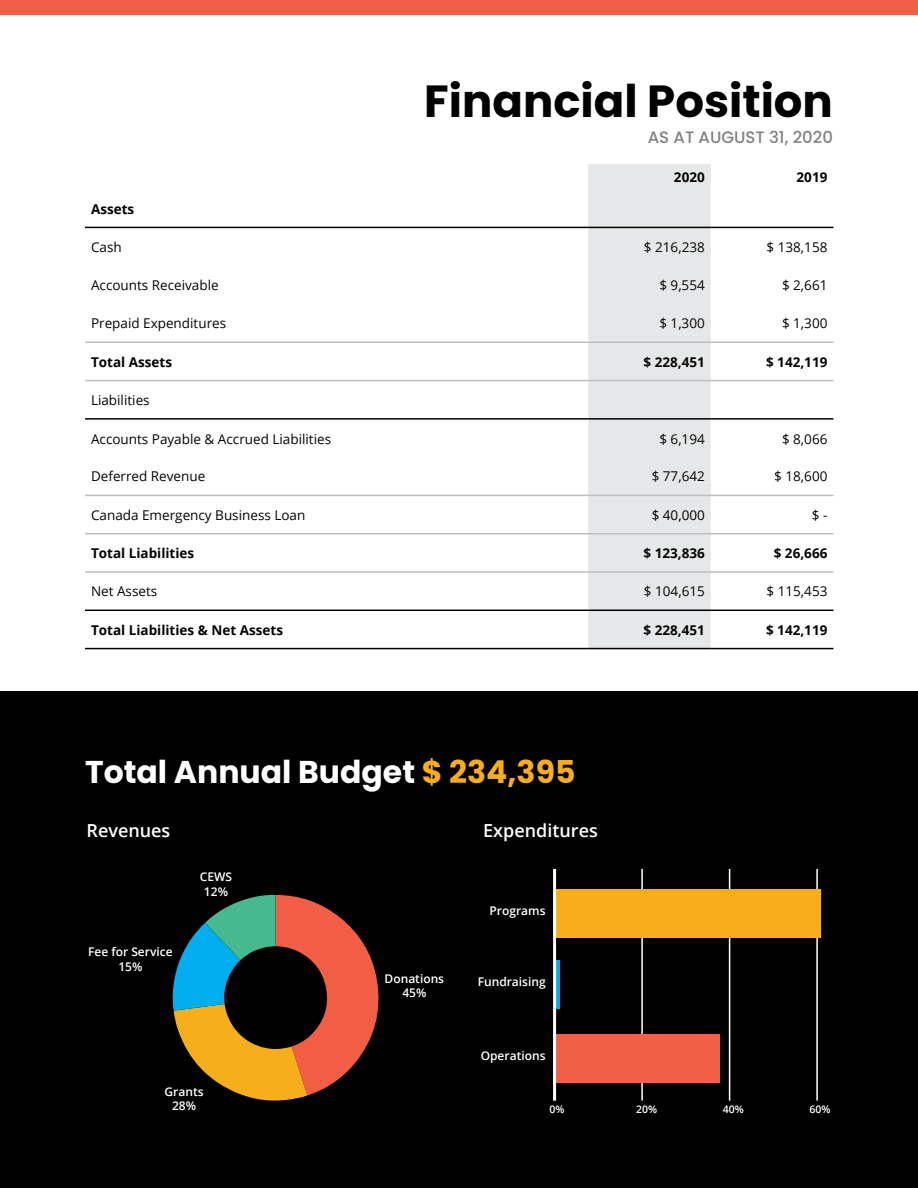
<style>
.page{position:relative;width:918px;height:1188px;background:#fff}
.page>*{position:absolute;margin:0;border:0;box-sizing:border-box;transform-origin:0 0}
.Headline_1__Right{font:700 45px "Poppins";color:#000}
.Headline_1__Left{font:700 31.5px "Poppins";color:#fff}
.Body_Text{font:600 18px "Open Sans";color:#fff}
.Headline_1__Left-2{font:500 16.5px "Poppins";color:#808285}
.Body_Text-2{font:13.5px "Open Sans";color:#040503}
.Body_Text-3{font:700 13.5px "Open Sans";color:#040503}
.Body_Text-4{font:700 13.5px "Open Sans";color:#000}
.Body_Text-5{font:13.5px "Open Sans";color:#000}
.Body_Text-6{font:600 12px "Open Sans";color:#fff}
.Body_Text-7{font:600 10.5px "Open Sans";color:#fff}
.s1{color:#f8ae1a}
</style>
<div class="page">
<div style="left:588px;top:164px;width:123px;height:484px;background:#e6e7e8"></div>
<hr style="left:85px;top:227px;width:503px;height:1px;background:#000">
<hr style="left:588px;top:227px;width:123px;height:1px;background:#000">
<hr style="left:711px;top:227px;width:122px;height:1px;background:#000">
<hr style="left:85px;top:342px;width:503px;height:1px;background:#bcbec0">
<hr style="left:588px;top:342px;width:123px;height:1px;background:#bcbec0">
<hr style="left:711px;top:342px;width:122px;height:1px;background:#bcbec0">
<hr style="left:85px;top:495px;width:503px;height:1px;background:#bcbec0">
<hr style="left:588px;top:495px;width:123px;height:1px;background:#bcbec0">
<hr style="left:711px;top:495px;width:122px;height:1px;background:#bcbec0">
<hr style="left:85px;top:533px;width:503px;height:1px;background:#bcbec0">
<hr style="left:588px;top:533px;width:123px;height:1px;background:#bcbec0">
<hr style="left:711px;top:533px;width:122px;height:1px;background:#bcbec0">
<hr style="left:85px;top:648px;width:503px;height:1px;background:#000">
<hr style="left:588px;top:648px;width:123px;height:1px;background:#000">
<hr style="left:711px;top:648px;width:122px;height:1px;background:#000">
<hr style="left:85px;top:571px;width:503px;height:2px;background:#bcbec0">
<hr style="left:588px;top:571px;width:123px;height:2px;background:#bcbec0">
<hr style="left:711px;top:571px;width:122px;height:2px;background:#bcbec0">
<hr style="left:85px;top:610px;width:503px;height:1px;background:#000">
<hr style="left:588px;top:610px;width:123px;height:1px;background:#000">
<hr style="left:711px;top:610px;width:122px;height:1px;background:#000">
<hr style="left:85px;top:380px;width:503px;height:1px;background:#bcbec0">
<hr style="left:588px;top:380px;width:123px;height:1px;background:#bcbec0">
<hr style="left:711px;top:380px;width:122px;height:1px;background:#bcbec0">
<hr style="left:85px;top:418px;width:503px;height:2px;background:#000">
<hr style="left:588px;top:418px;width:123px;height:2px;background:#000">
<hr style="left:711px;top:418px;width:122px;height:2px;background:#000">
<div style="left:0;top:691px;width:918px;height:497px;background:#000"></div>
<div style="left:0;top:0;width:918px;height:15px;background:#f15f44"></div>
<hr style="left:641px;top:869px;width:2px;height:232px;background:#fff">
<hr style="left:729px;top:869px;width:1px;height:232px;background:#fff">
<hr style="left:816px;top:869px;width:2px;height:232px;background:#fff">
<div style="left:554px;top:889px;width:267px;height:48px;background:#f8ae1a"></div>
<svg style="left:556px;top:960px;width:4px;height:49px"></svg>
<div style="left:554px;top:1034px;width:166px;height:49px;background:#f15f44"></div>
<hr style="left:553px;top:869px;width:3px;height:232px;background:#fff">
<svg style="left:173px;top:895px;width:206px;height:206px"></svg>
<p class="Headline_1__Right" style="left:424px;top:75px;width:410px">Financial Position</p>
<p class="Headline_1__Left-2" style="left:648px;top:128px;width:187px">AS AT AUGUST 31, 2020</p>
<p class="Body_Text-4" style="left:674px;top:168px;width:32px">2020</p>
<p class="Body_Text-4" style="left:797px;top:168px;width:32px">2019</p>
<p class="Body_Text-4" style="left:91px;top:199px;width:45px">Assets</p>
<p class="Body_Text-5" style="left:91px;top:238px;width:32px">Cash</p>
<p class="Body_Text-2" style="left:644px;top:238px;width:62px">$ 216,238</p>
<p class="Body_Text-2" style="left:767px;top:238px;width:62px">$ 138,158</p>
<p class="Body_Text-2" style="left:91px;top:276px;width:129px">Accounts Receivable</p>
<p class="Body_Text-2" style="left:659px;top:276px;width:47px">$ 9,554</p>
<p class="Body_Text-2" style="left:782px;top:276px;width:47px">$ 2,661</p>
<p class="Body_Text-2" style="left:91px;top:314px;width:137px">Prepaid Expenditures</p>
<p class="Body_Text-2" style="left:659px;top:314px;width:47px">$ 1,300</p>
<p class="Body_Text-2" style="left:782px;top:314px;width:47px">$ 1,300</p>
<p class="Body_Text-4" style="left:91px;top:352px;width:83px">Total Assets</p>
<p class="Body_Text-3" style="left:643px;top:352px;width:63px">$ 228,451</p>
<p class="Body_Text-3" style="left:766px;top:352px;width:63px">$ 142,119</p>
<p class="Body_Text-2" style="left:91px;top:391px;width:60px">Liabilities</p>
<p class="Body_Text-2" style="left:91px;top:429px;width:242px">Accounts Payable &amp; Accrued Liabilities</p>
<p class="Body_Text-2" style="left:659px;top:429px;width:47px">$ 6,194</p>
<p class="Body_Text-2" style="left:782px;top:429px;width:47px">$ 8,066</p>
<p class="Body_Text-2" style="left:91px;top:467px;width:116px">Deferred Revenue</p>
<p class="Body_Text-2" style="left:652px;top:467px;width:55px">$ 77,642</p>
<p class="Body_Text-2" style="left:774px;top:467px;width:55px">$ 18,600</p>
<p class="Body_Text-2" style="left:91px;top:506px;width:216px">Canada Emergency Business Loan</p>
<p class="Body_Text-5" style="left:652px;top:506px;width:55px">$ 40,000</p>
<p class="Body_Text-5" style="left:812px;top:506px;width:17px">$ -</p>
<p class="Body_Text-3" style="left:91px;top:544px;width:105px">Total Liabilities</p>
<p class="Body_Text-3" style="left:643px;top:544px;width:63px">$ 123,836</p>
<p class="Body_Text-3" style="left:774px;top:544px;width:55px">$ 26,666</p>
<p class="Body_Text-2" style="left:91px;top:582px;width:68px">Net Assets</p>
<p class="Body_Text-2" style="left:644px;top:582px;width:62px">$ 104,615</p>
<p class="Body_Text-2" style="left:767px;top:582px;width:62px">$ 115,453</p>
<p class="Body_Text-3" style="left:91px;top:620px;width:194px">Total Liabilities &amp; Net Assets</p>
<p class="Body_Text-3" style="left:643px;top:620px;width:63px">$ 228,451</p>
<p class="Body_Text-3" style="left:766px;top:620px;width:63px">$ 142,119</p>
<p class="Headline_1__Left" style="left:85px;top:753px;width:492px">Total Annual Budget <span class="s1">$ 234,395</span></p>
<p class="Body_Text" style="left:87px;top:818px;width:85px">Revenues</p>
<p class="Body_Text" style="left:483px;top:818px;width:116px">Expenditures</p>
<p class="Body_Text-6" style="left:88px;top:944px;width:86px">Fee for Service</p>
<p class="Body_Text-6" style="left:118px;top:958px;width:26px">15%</p>
<p class="Body_Text-6" style="left:200px;top:869px;width:34px">CEWS</p>
<p class="Body_Text-6" style="left:204px;top:883px;width:26px">12%</p>
<p class="Body_Text-6" style="left:165px;top:1083px;width:41px">Grants</p>
<p class="Body_Text-6" style="left:172px;top:1098px;width:26px">28%</p>
<p class="Body_Text-6" style="left:385px;top:970px;width:61px">Donations</p>
<p class="Body_Text-6" style="left:402px;top:984px;width:26px">45%</p>
<p class="Body_Text-6" style="left:490px;top:902px;width:58px">Programs</p>
<p class="Body_Text-6" style="left:478px;top:974px;width:70px">Fundraising</p>
<p class="Body_Text-6" style="left:481px;top:1047px;width:66px">Operations</p>
<p class="Body_Text-7" style="left:549px;top:1102px;width:17px">0%</p>
<p class="Body_Text-7" style="left:636px;top:1102px;width:23px">20%</p>
<p class="Body_Text-7" style="left:723px;top:1102px;width:23px">40%</p>
<p class="Body_Text-7" style="left:810px;top:1102px;width:23px">60%</p>
</div>
